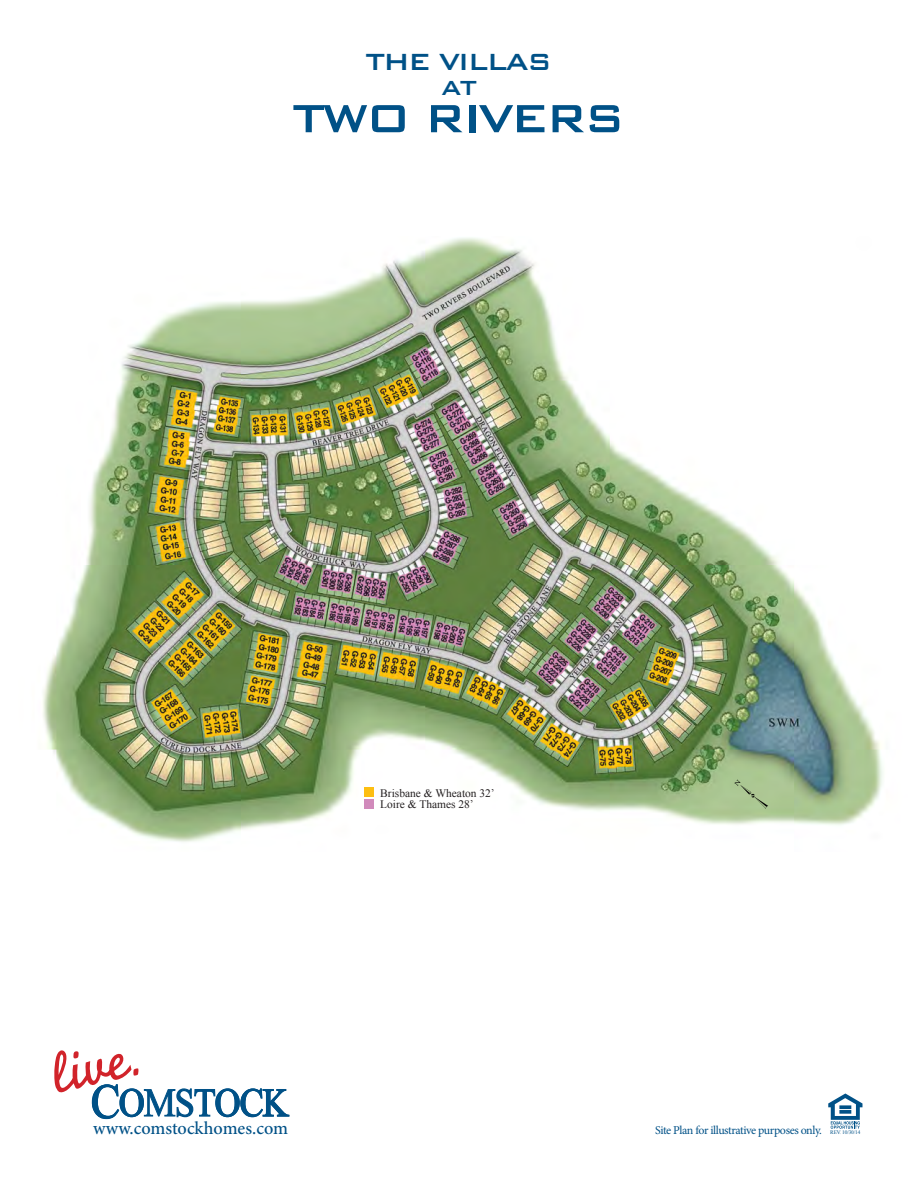
<style>
.page{position:relative;width:918px;height:1188px;background:#fff}
.page>*{position:absolute;margin:0;border:0;box-sizing:border-box;transform-origin:0 0}
.t1{font:500 52.5px "Bank Gothic";letter-spacing:-.065em;color:#005187}
.t2{font:500 31.2px "Bank Gothic";letter-spacing:-.065em;color:#005187}
.t3{font:500 27.3px "Bank Gothic";color:#005187}
.t4{font:500 18.15px "Minion Pro";letter-spacing:-.005em;color:#005187}
.t5{font:12px "Minion Pro";letter-spacing:-.04em;color:#005187}
.t6{font:11.4px "Times New Roman";color:#231f20}
.t7{font:5.4px "Times New Roman";letter-spacing:-.025em;color:#005187}
</style>
<div class="page">
<svg style="left:54px;top:1050px;width:235px;height:70px"></svg>
<svg style="left:828px;top:1094px;width:34px;height:35px"></svg>
<img style="left:43px;top:238px;width:840px;height:604px">
<svg style="left:734px;top:779px;width:34px;height:30px"></svg>
<div style="left:365px;top:787px;width:9px;height:9px;background:#fdbe12"></div>
<div style="left:365px;top:800px;width:9px;height:9px;background:#d18abb"></div>
<p class="t2" style="left:366px;top:37px;width:188px">THE VILLAS</p>
<p class="t3" style="left:441px;top:66px;width:37px">AT</p>
<p class="t1" style="left:293px;top:78px;width:334px">TWO RIVERS</p>
<p class="t6" style="left:380px;top:785px;width:116px">Brisbane &amp; Wheaton 32’</p>
<p class="t6" style="left:380px;top:797px;width:95px">Loire &amp; Thames 28’</p>
<p class="t4" style="left:93px;top:1115px;width:197px">www.comstockhomes.com</p>
<p class="t5" style="left:655px;top:1122px;width:168px">Site Plan for illustrative purposes only.</p>
<p class="t7" style="left:830px;top:1128px;width:32px">REV. 10/30/14</p>
</div>
